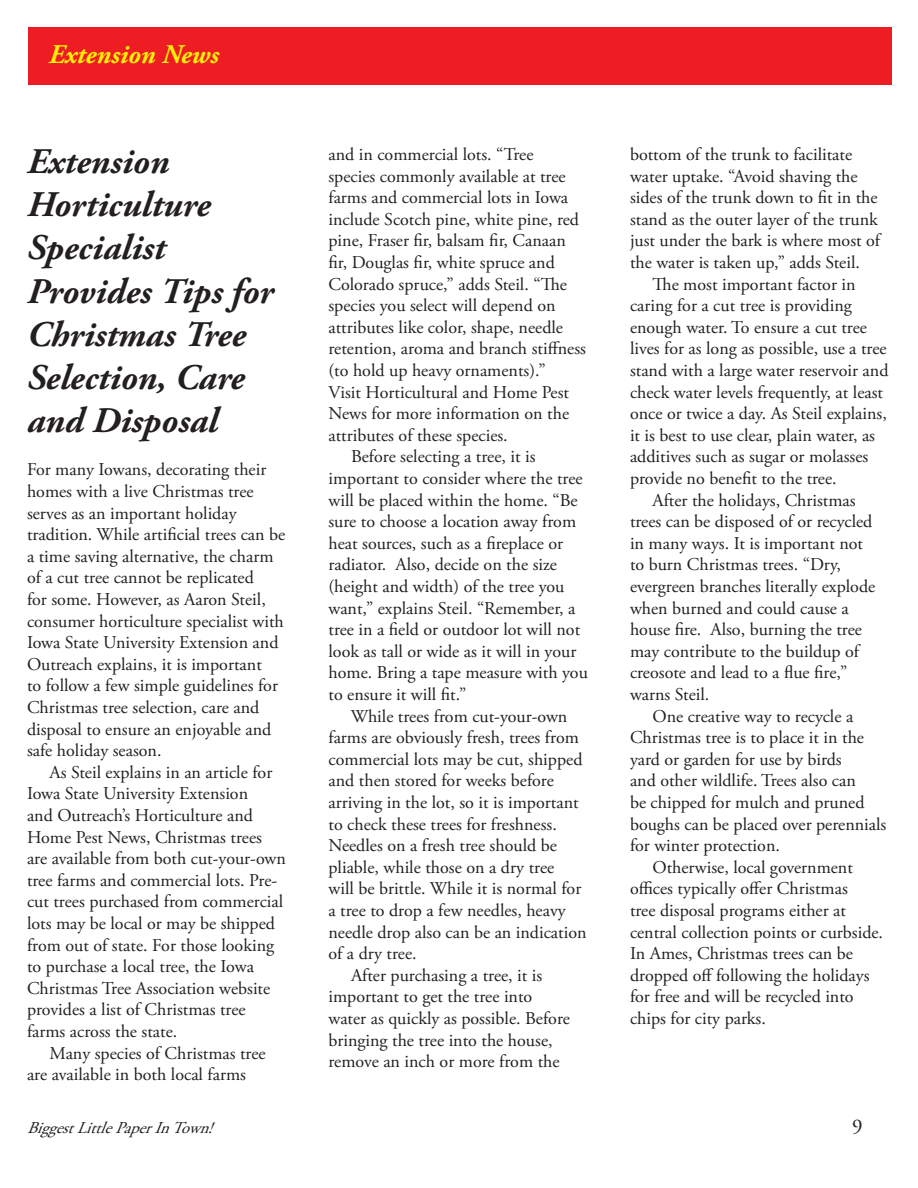
<style>
.page{position:relative;width:918px;height:1188px;background:#fff}
.page>*{position:absolute;margin:0;border:0;box-sizing:border-box;transform-origin:0 0}
.t1{font:italic 700 36px/43.2px "Adobe Garamond Pro";color:#231f20}
.t2{font:italic 700 27px "Adobe Garamond Pro";color:#fff101}
.t3{font:21px "Adobe Garamond Pro";color:#231f20}
.t4{font:18px/21.6px "Adobe Garamond Pro";color:#231f20}
.t5{font:italic 16.5px "Adobe Garamond Pro";color:#231f20}
</style>
<div class="page">
<div style="left:28px;top:27px;width:864px;height:58px;background:#ee1d23"></div>
<h2 class="t2" style="left:49px;top:39px;width:172px">Extension News</h2>
<h1 class="t1" style="left:27px;top:141px;width:248px">Extension<br>Horticulture<br>Specialist<br>Provides Tips for<br>Christmas Tree<br>Selection, Care and Disposal</h1>
<p class="t4" style="left:27px;top:460px;width:260px">For many Iowans, decorating their homes with a live Christmas tree serves as an important holiday tradition. While artificial trees can be a time saving alternative, the charm of a cut tree cannot be replicated<br>for some. However, as Aaron Steil, consumer horticulture specialist with Iowa State University Extension and Outreach explains, it is important<br>to follow a few simple guidelines for Christmas tree selection, care and disposal to ensure an enjoyable and safe holiday season.</p>
<p class="t4" style="left:27px;top:762px;width:260px;text-indent:22px">As Steil explains in an article for Iowa State University Extension<br>and Outreach’s Horticulture and Home Pest News, Christmas trees are available from both cut-your-own tree farms and commercial lots. Pre&shy;cut trees purchased from commercial lots may be local or may be shipped from out of state. For those looking to purchase a local tree, the Iowa Christmas Tree Association website provides a list of Christmas tree farms across the state.</p>
<p class="t4" style="left:27px;top:1043px;width:240px;text-indent:22px">Many species of Christmas tree are available in both local farms</p>
<p class="t4" style="left:328px;top:144px;width:207px">and in commercial lots. “Tree</p>
<p class="t4" style="left:328px;top:166px;width:239px">species commonly available at tree</p>
<p class="t4" style="left:328px;top:187px;width:241px">farms and commercial lots in Iowa</p>
<p class="t4" style="left:328px;top:209px;width:252px">include Scotch pine, white pine, red</p>
<p class="t4" style="left:328px;top:230px;width:239px">pine, Fraser fir, balsam fir, Canaan</p>
<p class="t4" style="left:328px;top:252px;width:228px">fir, Douglas fir, white spruce and</p>
<p class="t4" style="left:328px;top:274px;width:240px">Colorado spruce,” adds Steil. “The</p>
<p class="t4" style="left:328px;top:295px;width:229px">species you select will depend on</p>
<p class="t4" style="left:328px;top:317px;width:236px">attributes like color, shape, needle</p>
<p class="t4" style="left:328px;top:338px;width:259px">retention, aroma and branch stiffness</p>
<p class="t4" style="left:328px;top:360px;width:219px">(to hold up heavy ornaments).”</p>
<p class="t4" style="left:328px;top:382px;width:242px">Visit Horticultural and Home Pest</p>
<p class="t4" style="left:328px;top:403px;width:242px">News for more information on the</p>
<p class="t4" style="left:328px;top:425px;width:181px">attributes of these species.</p>
<p class="t4" style="left:351px;top:446px;width:186px">Before selecting a tree, it is</p>
<p class="t4" style="left:328px;top:468px;width:256px">important to consider where the tree</p>
<p class="t4" style="left:328px;top:490px;width:251px">will be placed within the home. “Be</p>
<p class="t4" style="left:328px;top:511px;width:249px">sure to choose a location away from</p>
<p class="t4" style="left:328px;top:533px;width:236px">heat sources, such as a fireplace or</p>
<p class="t4" style="left:328px;top:554px;width:230px">radiator. Also, decide on the size</p>
<p class="t4" style="left:328px;top:576px;width:237px">(height and width) of the tree you</p>
<p class="t4" style="left:328px;top:598px;width:249px">want,” explains Steil. “Remember, a</p>
<p class="t4" style="left:328px;top:619px;width:253px">tree in a field or outdoor lot will not</p>
<p class="t4" style="left:328px;top:641px;width:249px">look as tall or wide as it will in your</p>
<p class="t4" style="left:328px;top:662px;width:261px">home. Bring a tape measure with you</p>
<p class="t4" style="left:328px;top:684px;width:139px">to ensure it will fit.”</p>
<p class="t4" style="left:351px;top:706px;width:218px">While trees from cut-your-own</p>
<p class="t4" style="left:328px;top:727px;width:252px">farms are obviously fresh, trees from</p>
<p class="t4" style="left:328px;top:749px;width:255px">commercial lots may be cut, shipped</p>
<p class="t4" style="left:328px;top:770px;width:227px">and then stored for weeks before</p>
<p class="t4" style="left:328px;top:792px;width:252px">arriving in the lot, so it is important</p>
<p class="t4" style="left:328px;top:814px;width:230px">to check these trees for freshness.</p>
<p class="t4" style="left:328px;top:835px;width:230px">Needles on a fresh tree should be</p>
<p class="t4" style="left:328px;top:857px;width:227px">pliable, while those on a dry tree</p>
<p class="t4" style="left:328px;top:878px;width:254px">will be brittle. While it is normal for</p>
<p class="t4" style="left:328px;top:900px;width:239px">a tree to drop a few needles, heavy</p>
<p class="t4" style="left:328px;top:922px;width:260px">needle drop also can be an indication</p>
<p class="t4" style="left:328px;top:943px;width:90px">of a dry tree.</p>
<p class="t4" style="left:351px;top:965px;width:193px">After purchasing a tree, it is</p>
<p class="t4" style="left:328px;top:986px;width:205px">important to get the tree into</p>
<p class="t4" style="left:328px;top:1008px;width:243px">water as quickly as possible. Before</p>
<p class="t4" style="left:328px;top:1030px;width:226px">bringing the tree into the house,</p>
<p class="t4" style="left:328px;top:1051px;width:233px">remove an inch or more from the</p>
<p class="t4" style="left:630px;top:144px;width:252px">bottom of the trunk to facilitate water uptake. “Avoid shaving the sides of the trunk down to fit in the stand as the outer layer of the trunk just under the bark is where most of the water is taken up,” adds Steil.</p>
<p class="t4" style="left:652px;top:274px;width:205px">The most important factor in</p>
<p class="t4" style="left:630px;top:295px;width:223px">caring for a cut tree is providing</p>
<p class="t4" style="left:630px;top:317px;width:239px">enough water. To ensure a cut tree</p>
<p class="t4" style="left:630px;top:338px;width:258px">lives for as long as possible, use a tree</p>
<p class="t4" style="left:630px;top:360px;width:260px">stand with a large water reservoir and</p>
<p class="t4" style="left:630px;top:382px;width:255px">check water levels frequently, at least</p>
<p class="t4" style="left:630px;top:403px;width:258px">once or twice a day. As Steil explains,</p>
<p class="t4" style="left:630px;top:425px;width:247px">it is best to use clear, plain water, as</p>
<p class="t4" style="left:630px;top:446px;width:240px">additives such as sugar or molasses</p>
<p class="t4" style="left:630px;top:468px;width:208px">provide no benefit to the tree.</p>
<p class="t4" style="left:652px;top:490px;width:205px">After the holidays, Christmas</p>
<p class="t4" style="left:630px;top:511px;width:244px">trees can be disposed of or recycled</p>
<p class="t4" style="left:630px;top:533px;width:235px">in many ways. It is important not</p>
<p class="t4" style="left:630px;top:554px;width:213px">to burn Christmas trees. “Dry,</p>
<p class="t4" style="left:630px;top:576px;width:247px">evergreen branches literally explode</p>
<p class="t4" style="left:630px;top:598px;width:220px">when burned and could cause a</p>
<p class="t4" style="left:630px;top:619px;width:233px">house fire. Also, burning the tree</p>
<p class="t4" style="left:630px;top:641px;width:231px">may contribute to the buildup of</p>
<p class="t4" style="left:630px;top:662px;width:219px">creosote and lead to a flue fire,”</p>
<p class="t4" style="left:630px;top:684px;width:81px">warns Steil.</p>
<p class="t4" style="left:652px;top:706px;width:202px">One creative way to recycle a</p>
<p class="t4" style="left:630px;top:727px;width:236px">Christmas tree is to place it in the</p>
<p class="t4" style="left:630px;top:749px;width:213px">yard or garden for use by birds</p>
<p class="t4" style="left:630px;top:770px;width:227px">and other wildlife. Trees also can</p>
<p class="t4" style="left:630px;top:792px;width:236px">be chipped for mulch and pruned</p>
<p class="t4" style="left:630px;top:814px;width:258px">boughs can be placed over perennials</p>
<p class="t4" style="left:630px;top:835px;width:151px">for winter protection.</p>
<p class="t4" style="left:652px;top:857px;width:202px">Otherwise, local government</p>
<p class="t4" style="left:630px;top:878px;width:219px">offices typically offer Christmas</p>
<p class="t4" style="left:630px;top:900px;width:218px">tree disposal programs either at</p>
<p class="t4" style="left:630px;top:922px;width:255px">central collection points or curbside.</p>
<p class="t4" style="left:630px;top:943px;width:225px">In Ames, Christmas trees can be</p>
<p class="t4" style="left:630px;top:965px;width:241px">dropped off following the holidays</p>
<p class="t4" style="left:630px;top:986px;width:225px">for free and will be recycled into</p>
<p class="t4" style="left:630px;top:1008px;width:137px">chips for city parks.</p>
<p class="t5" style="left:27px;top:1118px;width:195px">BiggestLittlePaperInTown!</p>
<p class="t3" style="left:852px;top:1114px;width:12px">9</p>
</div>
